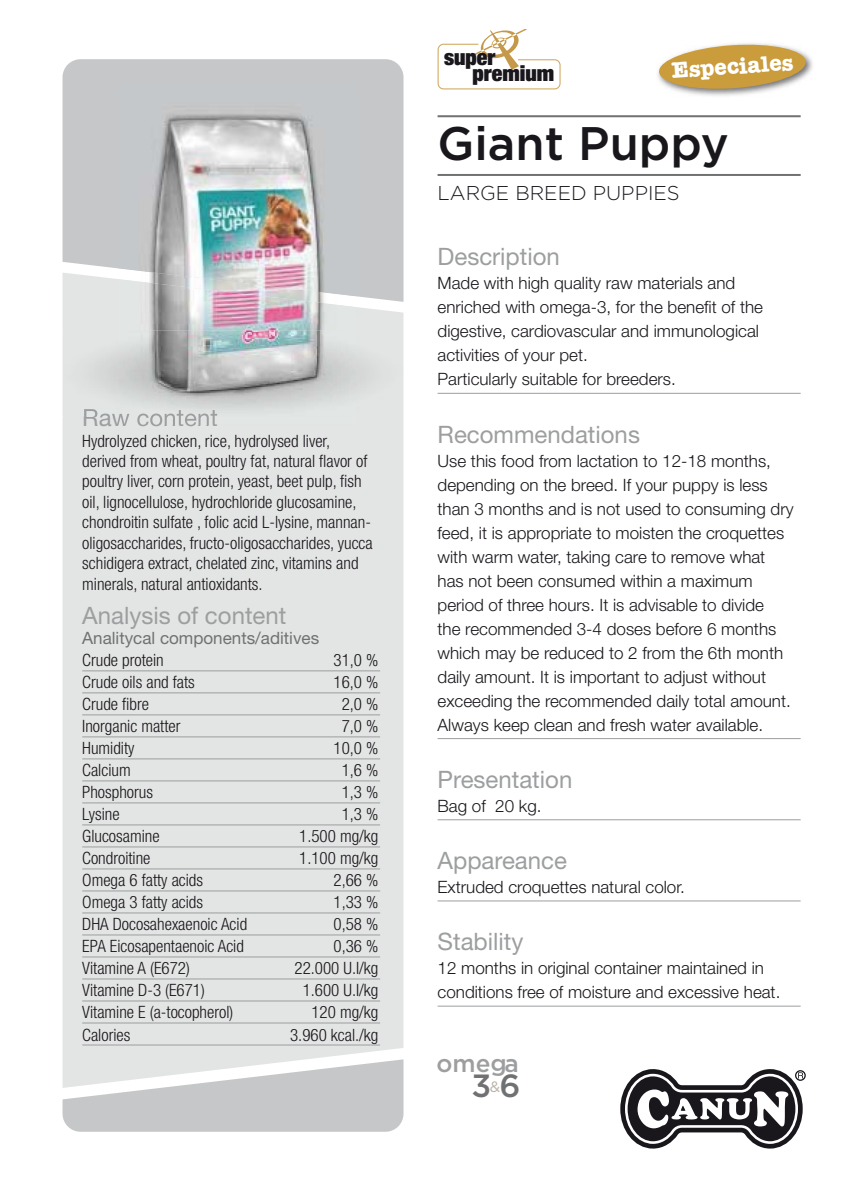
<style>
.page{position:relative;width:851px;height:1191px;background:#fff}
.page>*{position:absolute;margin:0;border:0;box-sizing:border-box;transform-origin:0 0}
.t1{font:500 47px "Gotham";color:#1a171c}
.t2{font:500 32px "Gotham";color:#707172}
.t3{font:500 24.4px "Gotham";color:#9c9e9f}
.t4{font:24px "Helvetica Neue LT Std";color:#9c9e9f}
.t5{font:700 23px "American Typewriter";color:#fff}
.t6{font:900 condensed 21.8px/15.8px "Helvetica Neue LT Std";color:#1a171c}
.t7{font:300 20px "Gotham";color:#1a171c}
.t8{font:300 17px/24px "Helvetica Neue LT Std";color:#1a171c}
.t9{font:300 condensed 17px/20.4px "Helvetica Neue LT Std";color:#1a171c}
.t10{font:17px "Helvetica Neue LT Std";color:#707172}
</style>
<div class="page">
<svg style="left:62px;top:59px;width:341px;height:213px;fill:#c6c7c8"></svg>
<div style="left:62px;top:272px;width:341px;height:787px;background:#e3e4e4"></div>
<svg style="left:62px;top:1059px;width:341px;height:72px"></svg>
<hr style="left:82px;top:670px;width:298px;height:1px;background:#9c9e9f">
<hr style="left:82px;top:692px;width:298px;height:1px;background:#9c9e9f">
<hr style="left:82px;top:714px;width:298px;height:1px;background:#9c9e9f">
<hr style="left:82px;top:736px;width:298px;height:1px;background:#9c9e9f">
<hr style="left:82px;top:758px;width:298px;height:1px;background:#9c9e9f">
<hr style="left:82px;top:780px;width:298px;height:1px;background:#9c9e9f">
<hr style="left:82px;top:802px;width:298px;height:1px;background:#9c9e9f">
<hr style="left:82px;top:824px;width:298px;height:1px;background:#9c9e9f">
<hr style="left:82px;top:846px;width:298px;height:1px;background:#9c9e9f">
<hr style="left:82px;top:868px;width:298px;height:1px;background:#9c9e9f">
<hr style="left:82px;top:890px;width:298px;height:1px;background:#9c9e9f">
<hr style="left:82px;top:912px;width:298px;height:1px;background:#9c9e9f">
<hr style="left:82px;top:934px;width:298px;height:1px;background:#9c9e9f">
<hr style="left:82px;top:956px;width:298px;height:1px;background:#9c9e9f">
<hr style="left:82px;top:978px;width:298px;height:1px;background:#9c9e9f">
<hr style="left:82px;top:1000px;width:298px;height:1px;background:#9c9e9f">
<hr style="left:82px;top:1022px;width:298px;height:1px;background:#9c9e9f">
<hr style="left:82px;top:1044px;width:298px;height:1px;background:#9c9e9f">
<img style="left:62px;top:330px;width:339px;height:86px">
<img style="left:84px;top:409px;width:34px;height:7px">
<img style="left:118px;top:83px;width:239px;height:196px">
<img style="left:118px;top:279px;width:239px;height:145px">
<img style="left:118px;top:416px;width:99px;height:8px">
<img style="left:118px;top:330px;width:239px;height:86px">
<hr style="left:437px;top:393px;width:363px;height:1px;background:#9c9e9f">
<hr style="left:437px;top:738px;width:363px;height:1px;background:#9c9e9f">
<hr style="left:437px;top:819px;width:363px;height:1px;background:#9c9e9f">
<hr style="left:437px;top:900px;width:363px;height:1px;background:#9c9e9f">
<hr style="left:437px;top:1005px;width:363px;height:1px;background:#9c9e9f">
<hr style="left:437px;top:115px;width:363px;height:2px;background:#707172">
<hr style="left:437px;top:174px;width:363px;height:2px;background:#707172">
<svg style="left:437px;top:29px;width:124px;height:61px"></svg>
<svg style="left:620px;top:1069px;width:186px;height:80px"></svg>
<img style="left:679px;top:54px;width:134px;height:42px">
<svg style="left:658px;top:43px;width:148px;height:48px"></svg>
<p class="t9" style="left:82px;top:430px;width:292px">Hydrolyzed chicken, rice, hydrolysed liver, derived from wheat, poultry fat, natural flavor of poultry liver, corn protein, yeast, beet pulp, fish oil, lignocellulose, hydrochloride glucosamine, chondroitin sulfate , folic acid L-lysine, mannan&shy;oligosaccharides, fructo-oligosaccharides, yucca schidigera extract, chelated zinc, vitamins and minerals, natural antioxidants.</p>
<h3 class="t4" style="left:82px;top:601px;width:206px">Analysis of content</h3>
<p class="t10" style="left:82px;top:628px;width:238px">Analitycal components/aditives</p>
<p class="t9" style="left:82px;top:650px;width:83px">Crude protein</p>
<p class="t9" style="left:333px;top:650px;width:46px">31,0 %</p>
<p class="t9" style="left:82px;top:672px;width:114px">Crude oils and fats</p>
<p class="t9" style="left:333px;top:672px;width:46px">16,0 %</p>
<p class="t9" style="left:82px;top:694px;width:68px">Crude fibre</p>
<p class="t9" style="left:341px;top:694px;width:38px">2,0 %</p>
<p class="t9" style="left:82px;top:716px;width:100px">Inorganic matter</p>
<p class="t9" style="left:341px;top:716px;width:38px">7,0 %</p>
<p class="t9" style="left:82px;top:738px;width:54px">Humidity</p>
<p class="t9" style="left:333px;top:738px;width:46px">10,0 %</p>
<p class="t9" style="left:82px;top:760px;width:50px">Calcium</p>
<p class="t9" style="left:341px;top:760px;width:38px">1,6 %</p>
<p class="t9" style="left:82px;top:782px;width:72px">Phosphorus</p>
<p class="t9" style="left:341px;top:782px;width:38px">1,3 %</p>
<p class="t9" style="left:82px;top:804px;width:39px">Lysine</p>
<p class="t9" style="left:341px;top:804px;width:38px">1,3 %</p>
<p class="t9" style="left:82px;top:826px;width:79px">Glucosamine</p>
<p class="t9" style="left:299px;top:826px;width:81px">1.500 mg/kg</p>
<p class="t9" style="left:82px;top:848px;width:70px">Condroitine</p>
<p class="t9" style="left:299px;top:848px;width:81px">1.100 mg/kg</p>
<p class="t9" style="left:82px;top:870px;width:122px">Omega 6 fatty acids</p>
<p class="t9" style="left:333px;top:870px;width:46px">2,66 %</p>
<p class="t9" style="left:82px;top:892px;width:122px">Omega 3 fatty acids</p>
<p class="t9" style="left:333px;top:892px;width:46px">1,33 %</p>
<p class="t9" style="left:82px;top:914px;width:166px">DHA Docosahexaenoic Acid</p>
<p class="t9" style="left:333px;top:914px;width:46px">0,58 %</p>
<p class="t9" style="left:82px;top:936px;width:163px">EPA Eicosapentaenoic Acid</p>
<p class="t9" style="left:333px;top:936px;width:46px">0,36 %</p>
<p class="t9" style="left:82px;top:958px;width:109px">Vitamine A (E672)</p>
<p class="t9" style="left:294px;top:958px;width:85px">22.000 U.I/kg</p>
<p class="t9" style="left:82px;top:980px;width:124px">Vitamine D-3 (E671)</p>
<p class="t9" style="left:302px;top:980px;width:77px">1.600 U.I/kg</p>
<p class="t9" style="left:82px;top:1002px;width:152px">Vitamine E (a-tocopherol)</p>
<p class="t9" style="left:311px;top:1002px;width:68px">120 mg/kg</p>
<p class="t9" style="left:82px;top:1024px;width:50px">Calories</p>
<p class="t9" style="left:290px;top:1024px;width:90px">3.960 kcal./kg</p>
<p class="t6" style="left:472px;top:49px;width:83px;text-indent:-28px">super premium</p>
<h3 class="t5" style="left:670px;top:51px;width:123px;rotate:-4deg">Especiales</h3>
<h1 class="t1" style="left:437px;top:112px;width:292px">Giant Puppy</h1>
<p class="t7" style="left:437px;top:180px;width:244px">LARGE BREED PUPPIES</p>
<h3 class="t4" style="left:437px;top:242px;width:124px">Description</h3>
<p class="t8" style="left:437px;top:271px;width:327px">Made with high quality raw materials and enriched with omega-3, for the benefit of the digestive, cardiovascular and immunological activities of your pet.<br>Particularly suitable for breeders.</p>
<h3 class="t4" style="left:437px;top:420px;width:204px">Recommendations</h3>
<p class="t8" style="left:437px;top:448px;width:357px">Use this food from lactation to 12-18 months, depending on the breed. If your puppy is less than 3 months and is not used to consuming dry feed, it is appropriate to moisten the croquettes with warm water, taking care to remove what has not been consumed within a maximum period of three hours. It is advisable to divide<br>the recommended 3-4 doses before 6 months which may be reduced to 2 from the 6th month daily amount. It is important to adjust without exceeding the recommended daily total amount.<br>Always keep clean and fresh water available.</p>
<h3 class="t4" style="left:437px;top:765px;width:136px">Presentation</h3>
<p class="t8" style="left:437px;top:793px;width:105px">Bag of 20 kg.</p>
<h3 class="t4" style="left:437px;top:846px;width:131px">Appareance</h3>
<p class="t8" style="left:437px;top:874px;width:249px">Extruded croquettes natural color.</p>
<h3 class="t4" style="left:437px;top:927px;width:87px">Stability</h3>
<p class="t8" style="left:437px;top:955px;width:344px">12 months in original container maintained in conditions free of moisture and excessive heat.</p>
<h3 class="t3" style="left:436px;top:1047px;width:84px">omega</h3>
<h2 class="t2" style="left:471px;top:1064px;width:50px">3<sup>&amp;</sup>6</h2>
</div>
